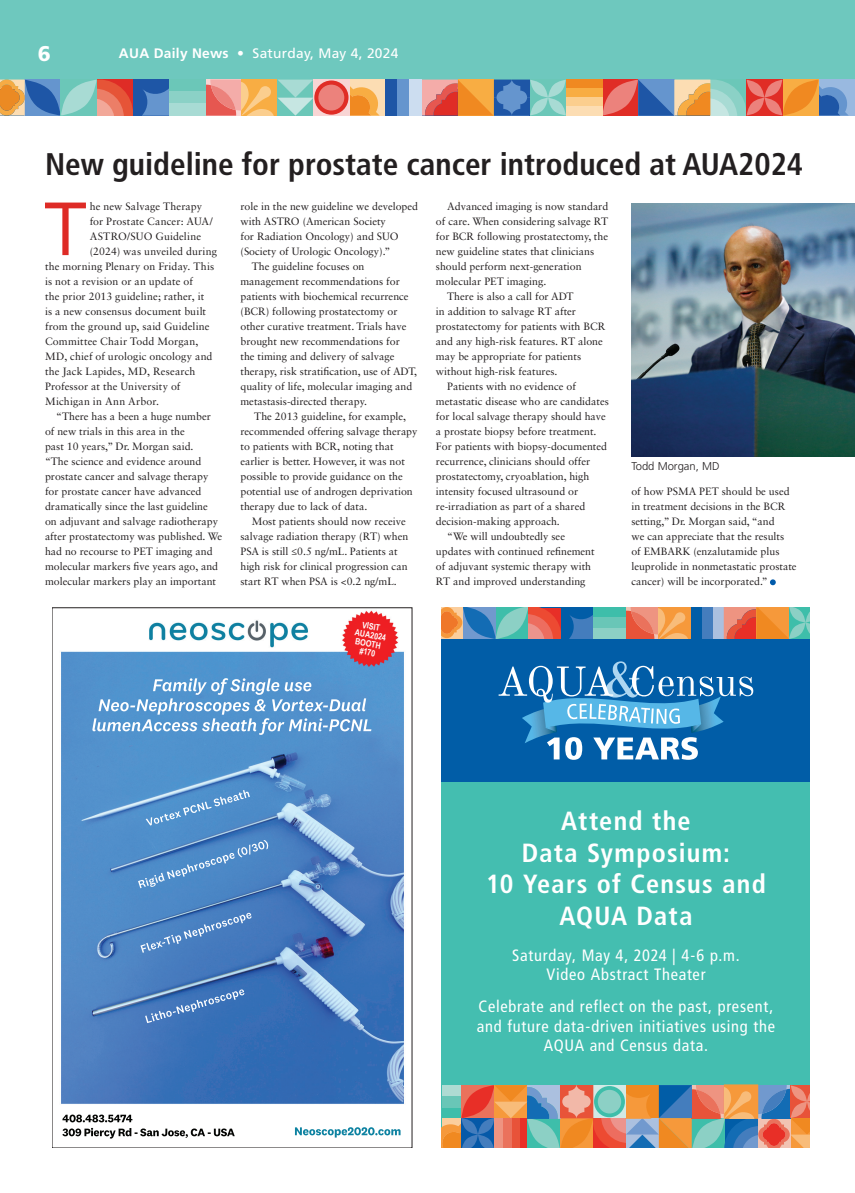
<style>
.page{position:relative;width:855px;height:1193px;background:#fff}
.page>*{position:absolute;margin:0;border:0;box-sizing:border-box;transform-origin:0 0}
.Body_first_para{font:74.12px "Avenir";color:#de2b26}
.Hed{font:700 condensed 31.25px "Frutiger LT Std";color:#231f20}
.t1{font:700 condensed 26.25px/31.5px "Frutiger LT Pro";letter-spacing:.045em;color:#fff;text-align:center}
.t2{font:900 21.25px "Frutiger LT Std";color:#fff}
.t3{font:condensed 16.38px/19.8px "Frutiger LT Pro";letter-spacing:.045em;color:#fff;text-align:center}
.t4{font:13.75px "Frutiger LT Std";letter-spacing:.02em;color:#fff}
.t5{font:300 11.25px "Frutiger LT Std";color:#231f20}
.Body{font:10.62px/15px "Sabon LT Std";color:#231f20}
.Body_first_para-2{font:10.62px "Sabon LT Std";letter-spacing:.01em;color:#231f20}
.t6{font:700 8.75px/8.8px "Arial Narrow";color:#fff;text-align:center}
.s1{font-weight:700}
</style>
<div class="page">
<div style="left:0;top:0;width:855px;height:87px;background:#6ec8be"></div>
<svg style="left:0;top:80px;width:133px;height:36px"></svg>
<div style="left:133px;top:80px;width:36px;height:36px;background:#1e56a6"></div>
<svg style="left:142px;top:88px;width:27px;height:28px"></svg>
<div style="left:169px;top:80px;width:36px;height:12px;background:#6bc7b8"></div>
<div style="left:169px;top:92px;width:36px;height:12px;background:#8bd1c6"></div>
<div style="left:169px;top:104px;width:36px;height:12px;background:#a8dbd4"></div>
<div style="left:350px;top:80px;width:36px;height:36px;background:#fcddb3"></div>
<svg style="left:350px;top:86px;width:30px;height:30px"></svg>
<div style="left:386px;top:80px;width:12px;height:36px;background:#1e56a6"></div>
<div style="left:398px;top:80px;width:12px;height:36px;background:#6595ce"></div>
<div style="left:410px;top:80px;width:12px;height:36px;background:#ccddf0"></div>
<svg style="left:205px;top:80px;width:108px;height:36px"></svg>
<div style="left:313px;top:80px;width:37px;height:36px;background:#f8d5d4"></div>
<svg style="left:314px;top:80px;width:35px;height:35px"></svg>
<div style="left:318px;top:85px;width:26px;height:25px;background:#ec827c;border-radius:50%"></div>
<svg style="left:422px;top:80px;width:144px;height:36px"></svg>
<div style="left:819px;top:80px;width:36px;height:36px;background:#99b9e0"></div>
<svg style="left:602px;top:80px;width:247px;height:36px"></svg>
<div style="left:566px;top:80px;width:36px;height:9px;background:#f08921"></div>
<div style="left:566px;top:88px;width:36px;height:9px;background:#f8ad43"></div>
<div style="left:566px;top:97px;width:36px;height:9px;background:#fbce8e"></div>
<div style="left:566px;top:106px;width:36px;height:10px;background:#fcddb3"></div>
<img style="left:61px;top:610px;width:343px;height:529px">
<img style="left:153px;top:678px;width:158px;height:17px">
<img style="left:169px;top:790px;width:81px;height:29px">
<img style="left:205px;top:840px;width:64px;height:27px">
<img style="left:184px;top:912px;width:68px;height:27px">
<img style="left:176px;top:989px;width:68px;height:25px">
<img style="left:295px;top:1127px;width:106px;height:10px">
<img style="left:62px;top:1114px;width:70px;height:22px">
<svg style="left:352px;top:621px;width:38px;height:35px"></svg>
<div style="left:442px;top:608px;width:368px;height:175px;background:#015da7"></div>
<div style="left:442px;top:782px;width:368px;height:366px;background:#44beb0"></div>
<svg style="left:499px;top:661px;width:254px;height:99px"></svg>
<svg style="left:569px;top:614px;width:25px;height:25px"></svg>
<div style="left:594px;top:608px;width:32px;height:9px;background:#3ebeaa"></div>
<div style="left:594px;top:617px;width:32px;height:11px;background:#69c6b7"></div>
<div style="left:594px;top:628px;width:32px;height:11px;background:#8cd0c5"></div>
<svg style="left:626px;top:608px;width:65px;height:31px"></svg>
<div style="left:702px;top:608px;width:11px;height:31px;background:#447dbd"></div>
<div style="left:713px;top:608px;width:11px;height:31px;background:#abc0df"></div>
<svg style="left:724px;top:608px;width:86px;height:31px"></svg>
<svg style="left:442px;top:608px;width:119px;height:31px"></svg>
<svg style="left:442px;top:1085px;width:368px;height:63px"></svg>
<svg style="left:770px;top:579px;width:6px;height:6px"></svg>
<img style="left:631px;top:203px;width:224px;height:254px">
<h3 class="t2" style="left:38px;top:41px;width:15px">6</h3>
<p class="t4" style="left:119px;top:45px;width:281px"><span class="s1">AUA Daily News</span> • Saturday, May 4, 2024</p>
<p class="Hed" style="left:45px;top:146px;width:760px">New guideline for prostate cancer introduced at AUA2024</p>
<p class="Body_first_para" style="left:44px;top:170px;width:44px">T</p>
<p class="Body_first_para-2" style="left:90px;top:200px;width:114px">he new Salvage Therapy</p>
<p class="Body" style="left:240px;top:199px;width:179px">role in the new guideline we developed with ASTRO (American Society<br>for Radiation Oncology) and SUO (Society of Urologic Oncology).”</p>
<p class="Body" style="left:240px;top:259px;width:178px;text-indent:11px">The guideline focuses on management recommendations for patients with biochemical recurrence (BCR) following prostatectomy or other curative treatment. Trials have brought new recommendations for<br>the timing and delivery of salvage therapy, risk stratification, use of ADT, quality of life, molecular imaging and metastasis-directed therapy.</p>
<p class="Body" style="left:240px;top:409px;width:179px;text-indent:14px">The 2013 guideline, for example, recommended offering salvage therapy to patients with BCR, noting that earlier is better. However, it was not possible to provide guidance on the potential use of androgen deprivation therapy due to lack of data.</p>
<p class="Body" style="left:240px;top:514px;width:169px;text-indent:11px">Most patients should now receive salvage radiation therapy (RT) when PSA is still ≤0.5 ng/mL. Patients at high risk for clinical progression can start RT when PSA is &lt;0.2 ng/mL.</p>
<p class="Body" style="left:436px;top:199px;width:174px;text-indent:11px">Advanced imaging is now standard of care. When considering salvage RT for BCR following prostatectomy, the new guideline states that clinicians should perform next-generation molecular PET imaging.</p>
<p class="Body" style="left:436px;top:289px;width:171px;text-indent:11px">There is also a call for ADT<br>in addition to salvage RT after prostatectomy for patients with BCR and any high-risk features. RT alone may be appropriate for patients without high-risk features.</p>
<p class="Body" style="left:436px;top:379px;width:174px;text-indent:11px">Patients with no evidence of metastatic disease who are candidates for local salvage therapy should have a prostate biopsy before treatment.<br>For patients with biopsy-documented recurrence, clinicians should offer prostatectomy, cryoablation, high intensity focused ultrasound or re-irradiation as part of a shared decision-making approach.</p>
<p class="Body" style="left:436px;top:529px;width:160px;text-indent:11px">“We will undoubtedly see updates with continued refinement of adjuvant systemic therapy with<br>RT and improved understanding</p>
<p class="Body_first_para-2" style="left:90px;top:215px;width:125px">for Prostate Cancer: AUA/</p>
<p class="Body_first_para-2" style="left:90px;top:230px;width:113px">ASTRO/SUO Guideline</p>
<p class="Body_first_para-2" style="left:90px;top:245px;width:129px">(2024) was unveiled during</p>
<p class="Body_first_para-2" style="left:45px;top:260px;width:171px">the morning Plenary on Friday. This</p>
<p class="Body_first_para-2" style="left:45px;top:275px;width:150px">is not a revision or an update of</p>
<p class="Body_first_para-2" style="left:45px;top:290px;width:161px">the prior 2013 guideline; rather, it</p>
<p class="Body_first_para-2" style="left:45px;top:305px;width:163px">is a new consensus document built</p>
<p class="Body_first_para-2" style="left:45px;top:320px;width:166px">from the ground up, said Guideline</p>
<p class="Body_first_para-2" style="left:45px;top:335px;width:155px">Committee Chair Todd Morgan,</p>
<p class="Body_first_para-2" style="left:45px;top:350px;width:169px">MD, chief of urologic oncology and</p>
<p class="Body_first_para-2" style="left:45px;top:365px;width:152px">the Jack Lapides, MD, Research</p>
<p class="Body_first_para-2" style="left:45px;top:380px;width:137px">Professor at the University of</p>
<p class="Body_first_para-2" style="left:45px;top:395px;width:116px">Michigan in Ann Arbor.</p>
<p class="Body" style="left:45px;top:409px;width:179px;text-indent:11px">“There has a been a huge number of new trials in this area in the<br>past 10 years,” Dr. Morgan said.<br>“The science and evidence around prostate cancer and salvage therapy for prostate cancer have advanced dramatically since the last guideline on adjuvant and salvage radiotherapy after prostatectomy was published. We had no recourse to PET imaging and molecular markers five years ago, and molecular markers play an important</p>
<p class="t5" style="left:631px;top:459px;width:90px">Todd Morgan, MD</p>
<p class="Body" style="left:631px;top:484px;width:167px">of how PSMA PET should be used in treatment decisions in the BCR setting,” Dr. Morgan said, “and<br>we can appreciate that the results<br>of EMBARK (enzalutamide plus leuprolide in nonmetastatic prostate cancer) will be incorporated.”</p>
<p class="t6" style="left:357px;top:619px;width:33px;rotate:10deg">VISIT<br>AUA2024<br>BOOTH #170</p>
<p class="t1" style="left:486px;top:805px;width:281px">Attend the<br>Data Symposium:<br>10 Years of Census and<br>AQUA Data</p>
<p class="t3" style="left:512px;top:945px;width:229px">Saturday, May 4, 2024 | 4-6 p.m.<br>Video Abstract Theater</p>
<p class="t3" style="left:477px;top:996px;width:300px">Celebrate and reflect on the past, present, and future data-driven initiatives using the<br>AQUA and Census data.</p>
</div>
